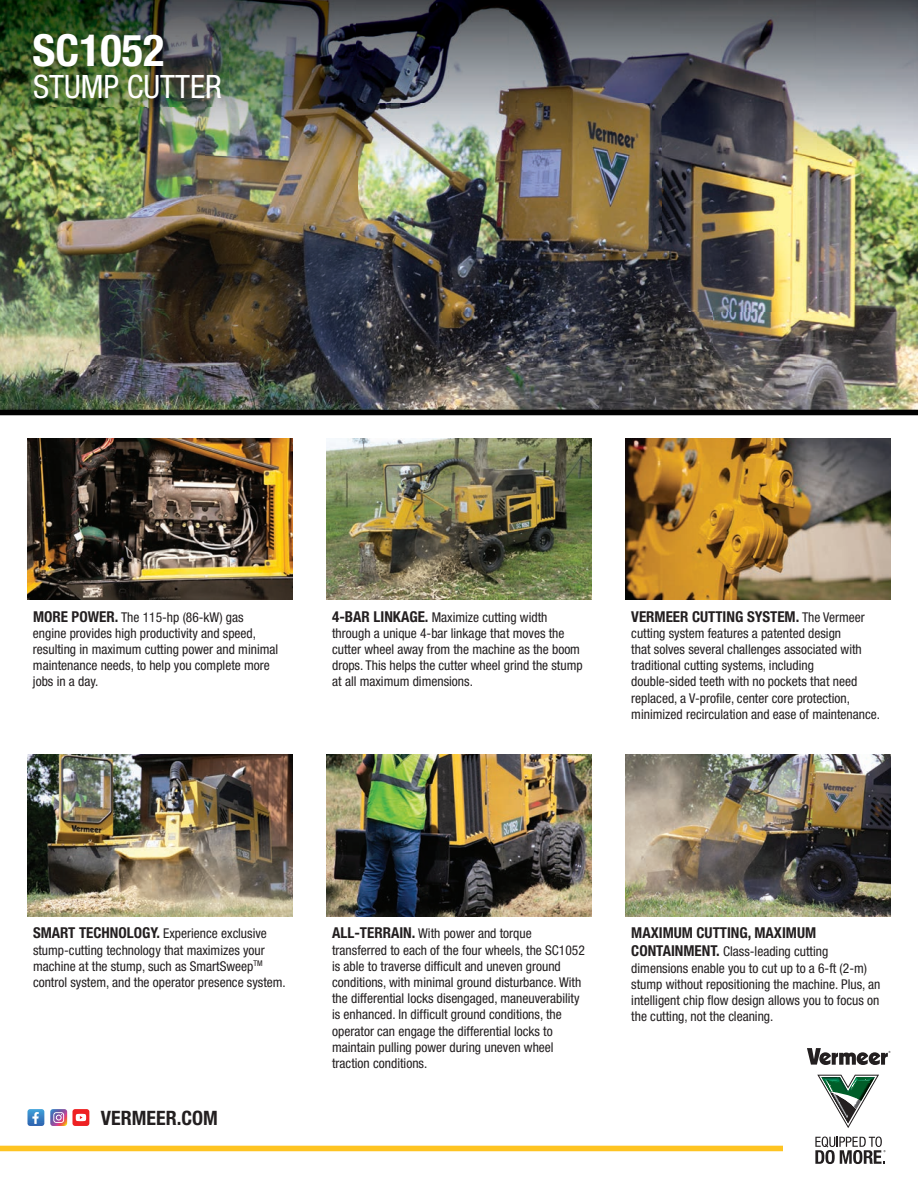
<style>
.page{position:relative;width:918px;height:1188px;background:#fff}
.page>*{position:absolute;margin:0;border:0;box-sizing:border-box;transform-origin:0 0}
.t1{font:700 condensed 44.25px "Helvetica Neue";color:#fff}
.t2{font:condensed 32.25px "Helvetica Neue";color:#fff}
.t3{font:700 condensed 19.8px "Helvetica Neue";color:#231f20}
.t4{font:700 condensed 15px "Helvetica Neue";color:#231f20}
.t5{font:condensed 13.5px/16.2px "Helvetica Neue";color:#231f20}
.s1{font-weight:700;font-size:15px}
.s2{font-weight:400;font-size:13.5px}
</style>
<div class="page">
<img style="left:0;top:364px;width:918px;height:46px">
<img style="left:0;top:0;width:357px;height:52px">
<img style="left:357px;top:0;width:561px;height:364px">
<img style="left:0;top:52px;width:51px;height:312px">
<img style="left:204px;top:52px;width:153px;height:312px">
<img style="left:51px;top:106px;width:153px;height:258px">
<img style="left:27px;top:438px;width:266px;height:161px">
<img style="left:326px;top:438px;width:266px;height:161px">
<img style="left:625px;top:438px;width:266px;height:161px">
<img style="left:27px;top:755px;width:266px;height:161px">
<img style="left:326px;top:755px;width:266px;height:161px">
<img style="left:625px;top:755px;width:266px;height:161px">
<div style="left:0;top:410px;width:918px;height:5px;background:#010101"></div>
<svg style="left:807px;top:1048px;width:83px;height:17px"></svg>
<svg style="left:815px;top:1137px;width:71px;height:27px"></svg>
<svg style="left:817px;top:1075px;width:62px;height:53px"></svg>
<div style="left:0;top:1146px;width:783px;height:5px;background:#fec422"></div>
<img style="left:32px;top:32px;width:196px;height:74px">
<svg style="left:27px;top:1109px;width:17px;height:17px"></svg>
<svg style="left:50px;top:1109px;width:17px;height:17px"></svg>
<svg style="left:88px;top:1109px;width:2px;height:17px"></svg>
<div style="left:72px;top:1109px;width:17px;height:17px;background:#ee2123;border-radius:3px"></div>
<svg style="left:76px;top:1114px;width:10px;height:7px"></svg>
<h1 class="t1" style="left:33px;top:24px;width:133px">SC1052</h1>
<h2 class="t2" style="left:33px;top:68px;width:190px">STUMP CUTTER</h2>
<p class="t5" style="left:33px;top:609px;width:247px"><span class="s1">MORE POWER.</span> The 115-hp (86-kW) gas engine provides high productivity and speed, resulting in maximum cutting power and minimal maintenance needs, to help you complete more jobs in a day.</p>
<p class="t5" style="left:332px;top:609px;width:252px"><span class="s1">4-BAR LINKAGE.</span> Maximize cutting width through a unique 4-bar linkage that moves the cutter wheel away from the machine as the boom drops. This helps the cutter wheel grind the stump at all maximum dimensions.</p>
<p class="t4" style="left:631px;top:607px;width:235px">VERMEER CUTTING SYSTEM. <span class="s2">The Vermeer</span></p>
<p class="t5" style="left:631px;top:625px;width:250px">cutting system features a patented design<br>that solves several challenges associated with traditional cutting systems, including double-sided teeth with no pockets that need replaced, a V-profile, center core protection, minimized recirculation and ease of maintenance.</p>
<p class="t5" style="left:33px;top:925px;width:254px"><span class="s1">SMART TECHNOLOGY.</span> Experience exclusive stump-cutting technology that maximizes your machine at the stump, such as SmartSweep<sup>TM </sup>control system, and the operator presence system.</p>
<p class="t5" style="left:332px;top:925px;width:254px"><span class="s1">ALL-TERRAIN.</span> With power and torque transferred to each of the four wheels, the SC1052 is able to traverse difficult and uneven ground conditions, with minimal ground disturbance. With the differential locks disengaged, maneuverability is enhanced. In difficult ground conditions, the operator can engage the differential locks to maintain pulling power during uneven wheel traction conditions.</p>
<p class="t4" style="left:631px;top:924px;width:186px">MAXIMUM CUTTING, MAXIMUM</p>
<p class="t5" style="left:631px;top:943px;width:251px"><span class="s1">CONTAINMENT.</span> Class-leading cutting dimensions enable you to cut up to a 6-ft (2-m) stump without repositioning the machine. Plus, an intelligent chip flow design allows you to focus on the cutting, not the cleaning.</p>
<h3 class="t3" style="left:101px;top:1106px;width:118px">VERMEER.COM</h3>
</div>
